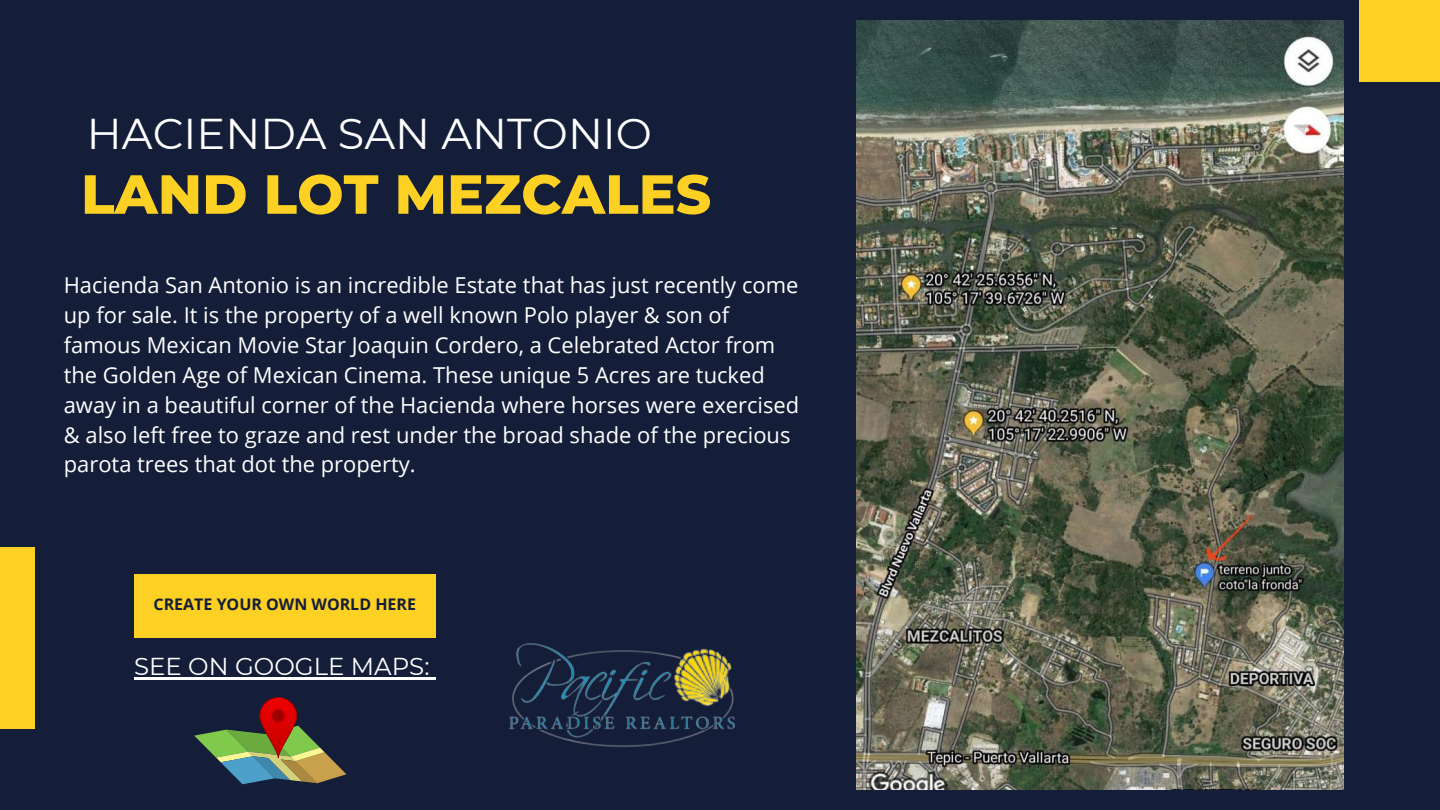
<style>
.page{position:relative;width:1440px;height:810px;background:#141e39}
.page>*{position:absolute;margin:0;border:0;box-sizing:border-box;transform-origin:0 0}
.t1{font:800 55px "Montserrat";color:#fcd123}
.t2{font:43px "Montserrat";color:#fff}
.t3{font:24.4px "Montserrat";color:#fff}
.t4{font:21.9px/29.8px "Open Sans";color:#fff}
.t5{font:700 16px "Open Sans";color:#141e39}
</style>
<div class="page">
<div style="left:1359px;top:0;width:81px;height:81px;background:#fcd123"></div>
<div style="left:0;top:548px;width:34px;height:181px;background:#fcd123"></div>
<img style="left:856px;top:20px;width:488px;height:770px">
<div style="left:134px;top:574px;width:301px;height:64px;background:#fcd123"></div>
<img style="left:509px;top:643px;width:226px;height:104px">
<svg style="left:260px;top:698px;width:37px;height:60px"></svg>
<svg style="left:194px;top:709px;width:152px;height:75px"></svg>
<hr style="left:134px;top:677px;width:296px;height:2px;background:#fff">
<svg style="left:430px;top:677px;width:6px;height:2px"></svg>
<h2 class="t2" style="left:87px;top:107px;width:567px">HACIENDA SAN ANTONIO</h2>
<h1 class="t1" style="left:81px;top:161px;width:632px">LAND LOT MEZCALES</h1>
<p class="t4" style="left:64px;top:270px;width:737px">Hacienda San Antonio is an incredible Estate that has just recently come up for sale. It is the property of a well known Polo player &amp; son of famous Mexican Movie Star Joaquin Cordero, a Celebrated Actor from the Golden Age of Mexican Cinema. These unique 5 Acres are tucked away in a beautiful corner of the Hacienda where horses were exercised &amp; also left free to graze and rest under the broad shade of the precious parota trees that dot the property.</p>
<p class="t5" style="left:154px;top:593px;width:264px">CREATE YOUR OWN WORLD HERE</p>
<p class="t3" style="left:134px;top:652px;width:297px">SEE ON GOOGLE MAPS:</p>
</div>
